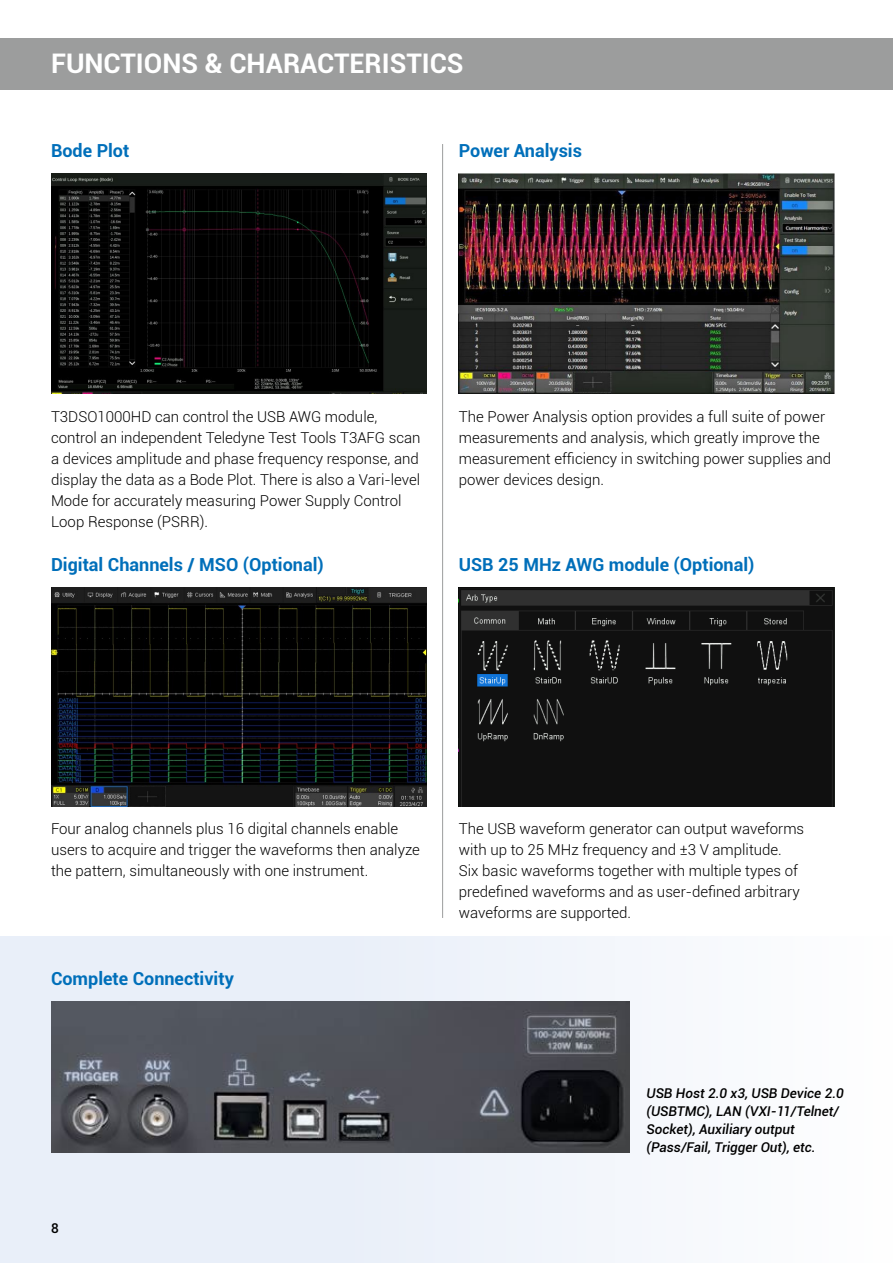
<style>
.page{position:relative;width:893px;height:1263px;background:#fff}
.page>*{position:absolute;margin:0;border:0;box-sizing:border-box;transform-origin:0 0}
.t1{font:700 27px "Roboto";color:#fff}
.t2{font:700 18px "Roboto";color:#006fba}
.t3{font:300 15px/21px "Roboto";color:#000}
.t4{font:italic 500 13.5px/18px "Roboto";color:#000}
.t5{font:500 13.5px "Roboto";color:#000}
</style>
<div class="page">
<div style="left:0;top:936px;width:893px;height:327px;background:#f1f4fb"></div>
<div style="left:0;top:38px;width:893px;height:51px;background:#9c9d9d"></div>
<hr style="left:442px;top:144px;width:1px;height:774px;background:#9c9d9d">
<img style="left:51px;top:173px;width:375px;height:220px">
<img style="left:459px;top:173px;width:375px;height:220px">
<img style="left:459px;top:587px;width:375px;height:219px">
<img style="left:51px;top:587px;width:375px;height:219px">
<img style="left:51px;top:1002px;width:578px;height:151px">
<h1 class="t1" style="left:51px;top:45px;width:414px">FUNCTIONS &amp; CHARACTERISTICS</h1>
<p class="t2" style="left:51px;top:138px;width:80px">Bode Plot</p>
<p class="t2" style="left:459px;top:138px;width:125px">Power Analysis</p>
<p class="t3" style="left:51px;top:405px;width:371px">T3DSO1000HD can control the USB AWG module, control an independent Teledyne Test Tools T3AFG scan a devices amplitude and phase frequency response, and display the data as a Bode Plot. There is also a Vari-level Mode for accurately measuring Power Supply Control Loop Response (PSRR).</p>
<p class="t2" style="left:51px;top:552px;width:274px">Digital Channels / MSO (Optional)</p>
<p class="t3" style="left:459px;top:405px;width:374px">The Power Analysis option provides a full suite of power measurements and analysis, which greatly improve the measurement efficiency in switching power supplies and power devices design.</p>
<p class="t2" style="left:459px;top:552px;width:297px">USB 25 MHz AWG module (Optional)</p>
<p class="t3" style="left:51px;top:818px;width:370px">Four analog channels plus 16 digital channels enable users to acquire and trigger the waveforms then analyze the pattern, simultaneously with one instrument.</p>
<p class="t2" style="left:51px;top:966px;width:184px">Complete Connectivity</p>
<p class="t5" style="left:51px;top:1219px;width:9px">8</p>
<p class="t3" style="left:459px;top:818px;width:347px">The USB waveform generator can output waveforms with up to 25 MHz frequency and ±3 V amplitude.<br>Six basic waveforms together with multiple types of predefined waveforms and as user-defined arbitrary waveforms are supported.</p>
<p class="t4" style="left:646px;top:1083px;width:199px">USB Host 2.0 x3, USB Device 2.0 (USBTMC), LAN (VXI-11/Telnet/<br>Socket), Auxiliary output (Pass/Fail, Trigger Out), etc.</p>
</div>
